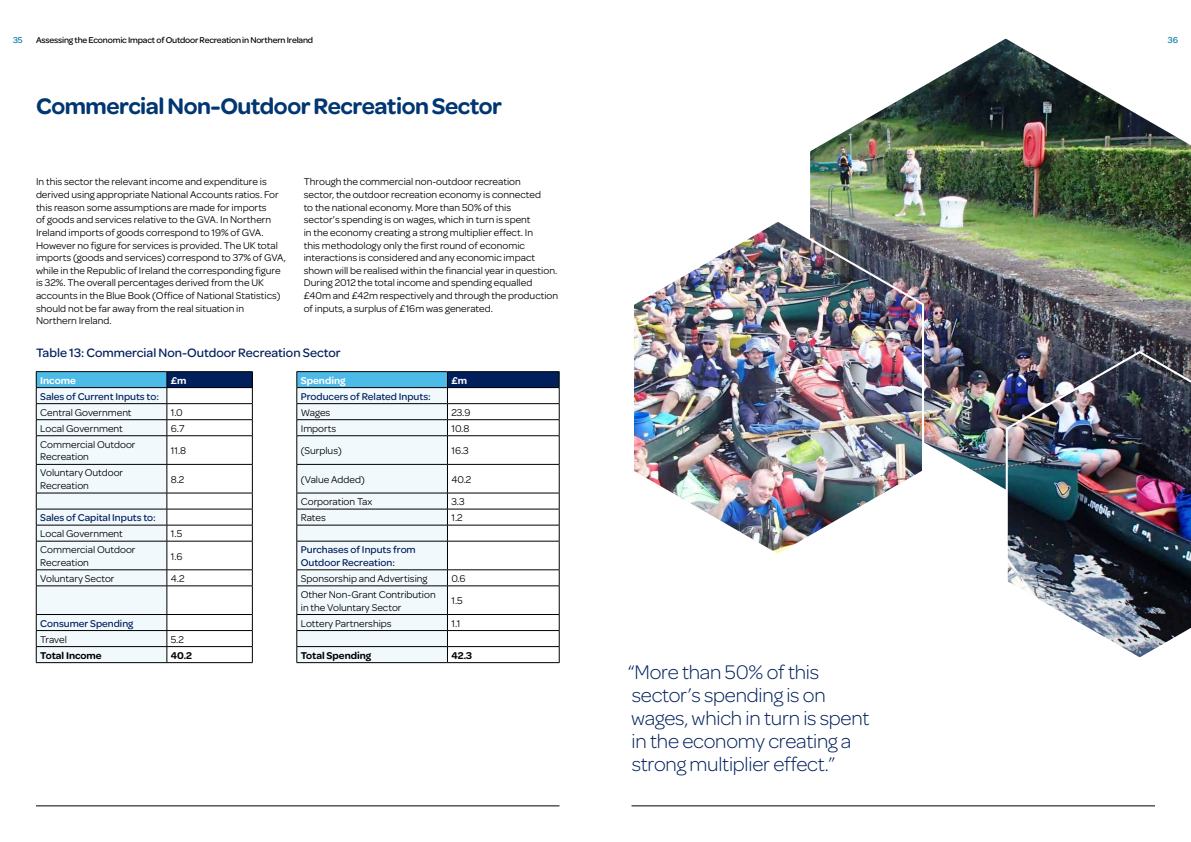
<style>
.page{position:relative;width:1191px;height:842px;background:#fff}
.page>*{position:absolute;margin:0;border:0;box-sizing:border-box;transform-origin:0 0}
.t1{font:600 24px "Omnes";letter-spacing:-.02em;color:#003671}
.t2{font:300 21px/23px "Omnes";letter-spacing:-.01em;color:#001f5b}
.t3{font:500 13px "Omnes";color:#001f5b}
.t4{font:10.5px/12.6px "Omnes";color:#000}
.t5{font:500 10.5px/12.6px "Omnes";color:#001f5b}
.t6{font:600 10.5px "Omnes";color:#000}
.t7{font:600 10.5px "Omnes";color:#fff}
.t8{font:500 9px "Omnes";letter-spacing:-.02em;color:#000}
.t9{font:500 9px "Omnes";color:#007ca7}
</style>
<div class="page">
<hr style="left:36px;top:806px;width:523px;height:1px;background:#000">
<div style="left:36px;top:372px;width:131px;height:16px;background:#4dbbe7"></div>
<div style="left:167px;top:372px;width:85px;height:16px;background:#001f5b"></div>
<div style="left:297px;top:372px;width:150px;height:16px;background:#4dbbe7"></div>
<div style="left:447px;top:372px;width:112px;height:16px;background:#001f5b"></div>
<svg style="left:37px;top:388px;width:410px;height:274px;fill:#f2f9fd"></svg>
<hr style="left:36px;top:371px;width:131px;height:1px;background:#000">
<hr style="left:167px;top:371px;width:86px;height:1px;background:#000">
<hr style="left:36px;top:387px;width:131px;height:1px;background:#000">
<hr style="left:167px;top:387px;width:86px;height:1px;background:#000">
<hr style="left:36px;top:403px;width:131px;height:1px;background:#000">
<hr style="left:167px;top:403px;width:86px;height:1px;background:#000">
<hr style="left:296px;top:403px;width:151px;height:1px;background:#000">
<hr style="left:447px;top:403px;width:112px;height:1px;background:#000">
<hr style="left:36px;top:419px;width:131px;height:1px;background:#000">
<hr style="left:167px;top:419px;width:86px;height:1px;background:#000">
<hr style="left:296px;top:419px;width:151px;height:1px;background:#000">
<hr style="left:447px;top:419px;width:112px;height:1px;background:#000">
<hr style="left:36px;top:435px;width:131px;height:1px;background:#000">
<hr style="left:167px;top:435px;width:86px;height:1px;background:#000">
<hr style="left:296px;top:435px;width:151px;height:1px;background:#000">
<hr style="left:447px;top:435px;width:112px;height:1px;background:#000">
<hr style="left:36px;top:464px;width:131px;height:1px;background:#000">
<hr style="left:167px;top:464px;width:86px;height:1px;background:#000">
<hr style="left:296px;top:464px;width:151px;height:1px;background:#000">
<hr style="left:447px;top:464px;width:112px;height:1px;background:#000">
<hr style="left:36px;top:493px;width:131px;height:1px;background:#000">
<hr style="left:167px;top:493px;width:86px;height:1px;background:#000">
<hr style="left:447px;top:493px;width:112px;height:1px;background:#000">
<hr style="left:36px;top:509px;width:131px;height:1px;background:#000">
<hr style="left:167px;top:509px;width:86px;height:1px;background:#000">
<hr style="left:447px;top:509px;width:112px;height:1px;background:#000">
<hr style="left:36px;top:525px;width:131px;height:1px;background:#000">
<hr style="left:167px;top:525px;width:86px;height:1px;background:#000">
<hr style="left:296px;top:525px;width:151px;height:1px;background:#000">
<hr style="left:447px;top:525px;width:112px;height:1px;background:#000">
<hr style="left:36px;top:541px;width:131px;height:1px;background:#000">
<hr style="left:167px;top:541px;width:86px;height:1px;background:#000">
<hr style="left:296px;top:541px;width:151px;height:1px;background:#000">
<hr style="left:447px;top:541px;width:112px;height:1px;background:#000">
<hr style="left:36px;top:569px;width:131px;height:1px;background:#000">
<hr style="left:167px;top:569px;width:86px;height:1px;background:#000">
<hr style="left:296px;top:569px;width:151px;height:1px;background:#000">
<hr style="left:447px;top:569px;width:112px;height:1px;background:#000">
<hr style="left:36px;top:586px;width:131px;height:1px;background:#000">
<hr style="left:167px;top:586px;width:86px;height:1px;background:#000">
<hr style="left:447px;top:586px;width:112px;height:1px;background:#000">
<hr style="left:36px;top:614px;width:131px;height:1px;background:#000">
<hr style="left:167px;top:614px;width:86px;height:1px;background:#000">
<hr style="left:447px;top:614px;width:112px;height:1px;background:#000">
<hr style="left:36px;top:630px;width:131px;height:1px;background:#000">
<hr style="left:167px;top:630px;width:86px;height:1px;background:#000">
<hr style="left:296px;top:630px;width:151px;height:1px;background:#000">
<hr style="left:447px;top:630px;width:112px;height:1px;background:#000">
<hr style="left:36px;top:646px;width:131px;height:1px;background:#000">
<svg style="left:36px;top:372px;width:1px;height:290px"></svg>
<hr style="left:167px;top:646px;width:86px;height:1px;background:#000">
<svg style="left:167px;top:372px;width:1px;height:290px"></svg>
<hr style="left:296px;top:646px;width:151px;height:1px;background:#000">
<hr style="left:447px;top:646px;width:112px;height:1px;background:#000">
<hr style="left:36px;top:662px;width:131px;height:1px;background:#000">
<hr style="left:167px;top:662px;width:86px;height:1px;background:#000">
<hr style="left:447px;top:662px;width:112px;height:1px;background:#000">
<svg style="left:252px;top:372px;width:1px;height:290px"></svg>
<hr style="left:296px;top:371px;width:151px;height:1px;background:#000">
<hr style="left:296px;top:387px;width:151px;height:1px;background:#000">
<hr style="left:447px;top:371px;width:112px;height:1px;background:#000">
<svg style="left:559px;top:372px;width:1px;height:290px"></svg>
<hr style="left:447px;top:387px;width:112px;height:1px;background:#000">
<hr style="left:296px;top:586px;width:151px;height:1px;background:#000">
<hr style="left:296px;top:614px;width:151px;height:1px;background:#000">
<hr style="left:296px;top:662px;width:151px;height:1px;background:#000">
<hr style="left:296px;top:493px;width:151px;height:1px;background:#000">
<svg style="left:296px;top:372px;width:1px;height:290px"></svg>
<svg style="left:447px;top:372px;width:1px;height:290px"></svg>
<hr style="left:296px;top:509px;width:151px;height:1px;background:#000">
<hr style="left:631px;top:806px;width:524px;height:1px;background:#000">
<img style="left:810px;top:38px;width:381px;height:451px">
<img style="left:1004px;top:350px;width:187px;height:308px">
<img style="left:634px;top:218px;width:291px;height:336px">
<p class="t9" style="left:13px;top:35px;width:11px">35</p>
<p class="t8" style="left:36px;top:35px;width:279px">Assessing the Economic Impact of Outdoor Recreation in Northern Ireland</p>
<p class="t9" style="left:1168px;top:35px;width:12px">36</p>
<h1 class="t1" style="left:36px;top:92px;width:467px">Commercial Non-Outdoor Recreation Sector</h1>
<p class="t4" style="left:36px;top:176px;width:252px">In this sector the relevant income and expenditure is derived using appropriate National Accounts ratios. For this reason some assumptions are made for imports<br>of goods and services relative to the GVA. In Northern Ireland imports of goods correspond to 19% of GVA.<br>However no figure for services is provided. The UK total imports (goods and services) correspond to 37% of GVA, while in the Republic of Ireland the corresponding figure is 32%. The overall percentages derived from the UK accounts in the Blue Book (Office of National Statistics) should not be far away from the real situation in Northern Ireland.</p>
<p class="t4" style="left:304px;top:176px;width:256px">Through the commercial non-outdoor recreation<br>sector, the outdoor recreation economy is connected<br>to the national economy. More than 50% of this<br>sector’s spending is on wages, which in turn is spent<br>in the economy creating a strong multiplier effect. In<br>this methodology only the first round of economic interactions is considered and any economic impact shown will be realised within the financial year in question.<br>During 2012 the total income and spending equalled £40m and £42m respectively and through the production of inputs, a surplus of £16m was generated.</p>
<p class="t3" style="left:36px;top:345px;width:306px">Table 13: Commercial Non-Outdoor Recreation Sector</p>
<p class="t7" style="left:40px;top:374px;width:37px">Income</p>
<p class="t7" style="left:171px;top:374px;width:17px">£m</p>
<p class="t7" style="left:301px;top:374px;width:46px">Spending</p>
<p class="t7" style="left:451px;top:374px;width:17px">£m</p>
<p class="t5" style="left:40px;top:390px;width:120px">Sales of Current Inputs to:</p>
<p class="t5" style="left:301px;top:390px;width:131px">Producers of Related Inputs:</p>
<p class="t4" style="left:40px;top:406px;width:93px">Central Government</p>
<p class="t4" style="left:171px;top:406px;width:14px">1.0</p>
<p class="t4" style="left:301px;top:406px;width:31px">Wages</p>
<p class="t4" style="left:451px;top:406px;width:20px">23.9</p>
<p class="t4" style="left:40px;top:422px;width:84px">Local Government</p>
<p class="t4" style="left:171px;top:422px;width:15px">6.7</p>
<p class="t4" style="left:301px;top:422px;width:37px">Imports</p>
<p class="t4" style="left:451px;top:422px;width:19px">10.8</p>
<p class="t4" style="left:40px;top:438px;width:97px">Commercial Outdoor<br>Recreation</p>
<p class="t4" style="left:171px;top:444px;width:17px">11.8</p>
<p class="t4" style="left:301px;top:444px;width:42px">(Surplus)</p>
<p class="t4" style="left:451px;top:444px;width:19px">16.3</p>
<p class="t4" style="left:40px;top:467px;width:84px">Voluntary Outdoor<br>Recreation</p>
<p class="t4" style="left:171px;top:473px;width:15px">8.2</p>
<p class="t4" style="left:301px;top:473px;width:65px">(Value Added)</p>
<p class="t4" style="left:451px;top:473px;width:21px">40.2</p>
<p class="t4" style="left:301px;top:495px;width:73px">Corporation Tax</p>
<p class="t4" style="left:451px;top:495px;width:15px">3.3</p>
<p class="t5" style="left:40px;top:511px;width:117px">Sales of Capital Inputs to:</p>
<p class="t4" style="left:301px;top:511px;width:27px">Rates</p>
<p class="t4" style="left:451px;top:511px;width:13px">1.2</p>
<p class="t4" style="left:40px;top:527px;width:84px">Local Government</p>
<p class="t4" style="left:171px;top:527px;width:13px">1.5</p>
<p class="t4" style="left:40px;top:543px;width:97px">Commercial Outdoor<br>Recreation</p>
<p class="t4" style="left:171px;top:550px;width:13px">1.6</p>
<p class="t5" style="left:301px;top:543px;width:116px">Purchases of Inputs from<br>Outdoor Recreation:</p>
<p class="t4" style="left:40px;top:572px;width:76px">Voluntary Sector</p>
<p class="t4" style="left:171px;top:572px;width:15px">4.2</p>
<p class="t4" style="left:301px;top:572px;width:128px">Sponsorship and Advertising</p>
<p class="t4" style="left:451px;top:572px;width:16px">0.6</p>
<p class="t4" style="left:301px;top:588px;width:136px">Other Non-Grant Contribution in the Voluntary Sector</p>
<p class="t4" style="left:451px;top:594px;width:13px">1.5</p>
<p class="t5" style="left:40px;top:617px;width:95px">Consumer Spending</p>
<p class="t4" style="left:301px;top:617px;width:92px">Lottery Partnerships</p>
<p class="t4" style="left:451px;top:617px;width:10px">1.1</p>
<p class="t4" style="left:40px;top:633px;width:28px">Travel</p>
<p class="t4" style="left:171px;top:633px;width:15px">5.2</p>
<p class="t6" style="left:40px;top:649px;width:63px">Total Income</p>
<p class="t6" style="left:171px;top:649px;width:23px">40.2</p>
<p class="t6" style="left:301px;top:649px;width:72px">Total Spending</p>
<p class="t6" style="left:451px;top:649px;width:22px">42.3</p>
<h2 class="t2" style="left:628px;top:661px;width:243px">“More than 50% of this sector’s spending is on wages, which in turn is spent in the economy creating a strong multiplier effect.”</h2>
</div>
